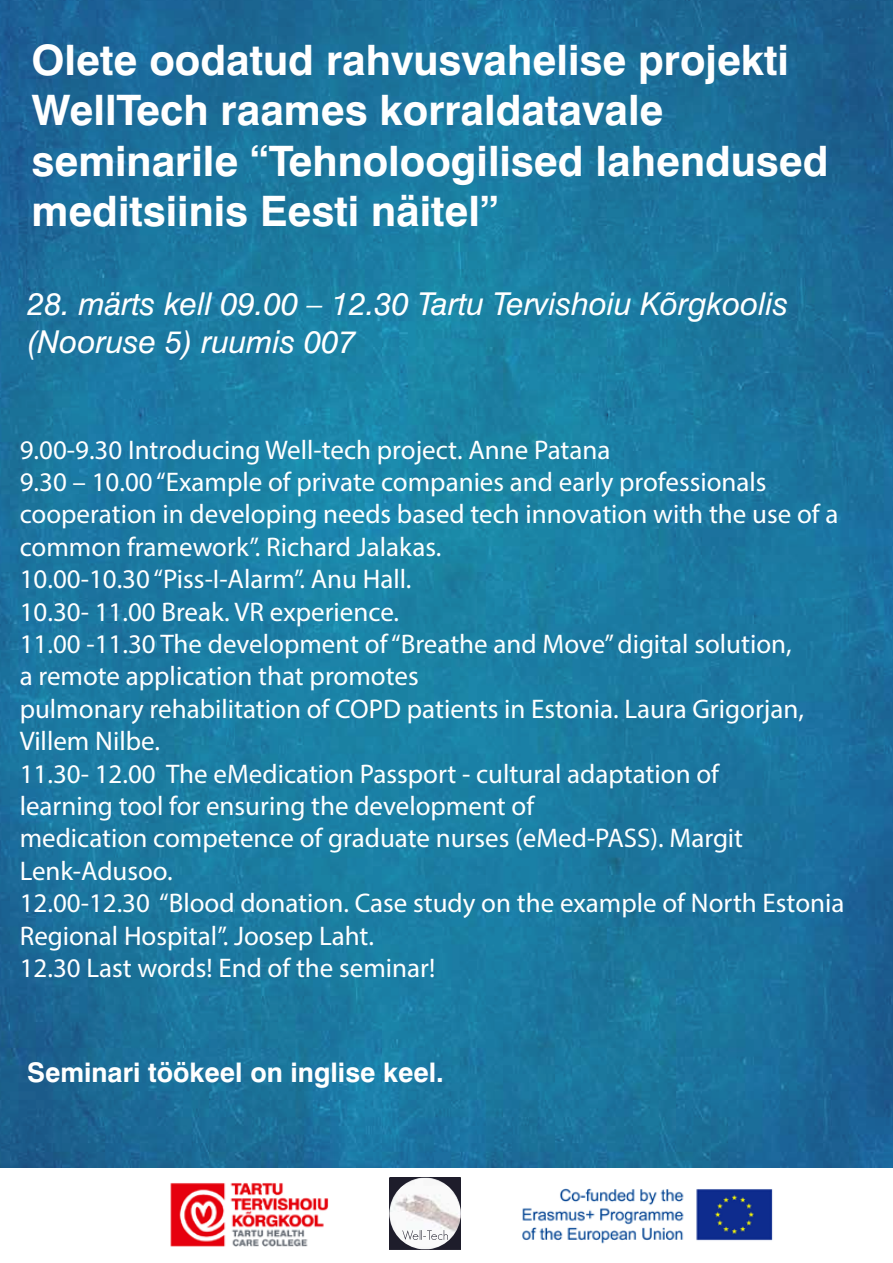
<style>
.page{position:relative;width:893px;height:1263px;background:#fff}
.page>*{position:absolute;margin:0;border:0;box-sizing:border-box;transform-origin:0 0}
.t1{font:700 42px/50.4px "Swiss 721 BT";color:#fff}
.t2{font:italic 31.5px/37.8px "Swiss 721 BT";color:#fff}
.t3{font:27px/32.4px "Myriad Pro";color:#fff}
.t4{font:700 27px "Swiss 721 BT";color:#fff}
</style>
<div class="page">
<img style="left:156px;top:1167px;width:187px;height:80px">
<img style="left:522px;top:1188px;width:251px;height:56px">
<svg style="left:389px;top:1178px;width:72px;height:71px"></svg>
<img style="left:0;top:0;width:893px;height:1167px">
<h1 class="t1" style="left:32px;top:35px;width:799px">Olete oodatud rahvusvahelise projekti WellTech raames korraldatavale seminarile “Tehnoloogilised lahendused meditsiinis Eesti näitel”</h1>
<p class="t2" style="left:27px;top:285px;width:763px">28. märts kell 09.00 – 12.30 Tartu Tervishoiu Kõrgkoolis (Nooruse 5) ruumis 007</p>
<p class="t3" style="left:20px;top:433px;width:826px">9.00-9.30 Introducing Well-tech project. Anne Patana<br>9.30 – 10.00 “Example of private companies and early professionals cooperation in developing needs based tech innovation with the use of a common framework”. Richard Jalakas.<br>10.00-10.30 “Piss-I-Alarm”. Anu Hall.<br>10.30- 11.00 Break. VR experience.<br>11.00 -11.30 The development of “Breathe and Move” digital solution,<br>a remote application that promotes<br>pulmonary rehabilitation of COPD patients in Estonia. Laura Grigorjan, Villem Nilbe.<br>11.30- 12.00 The eMedication Passport - cultural adaptation of<br>learning tool for ensuring the development of<br>medication competence of graduate nurses (eMed-PASS). Margit Lenk-Adusoo.<br>12.00-12.30 “Blood donation. Case study on the example of North Estonia Regional Hospital”. Joosep Laht.<br>12.30 Last words! End of the seminar!</p>
<p class="t4" style="left:27px;top:1056px;width:418px">Seminari töökeel on inglise keel.</p>
</div>
